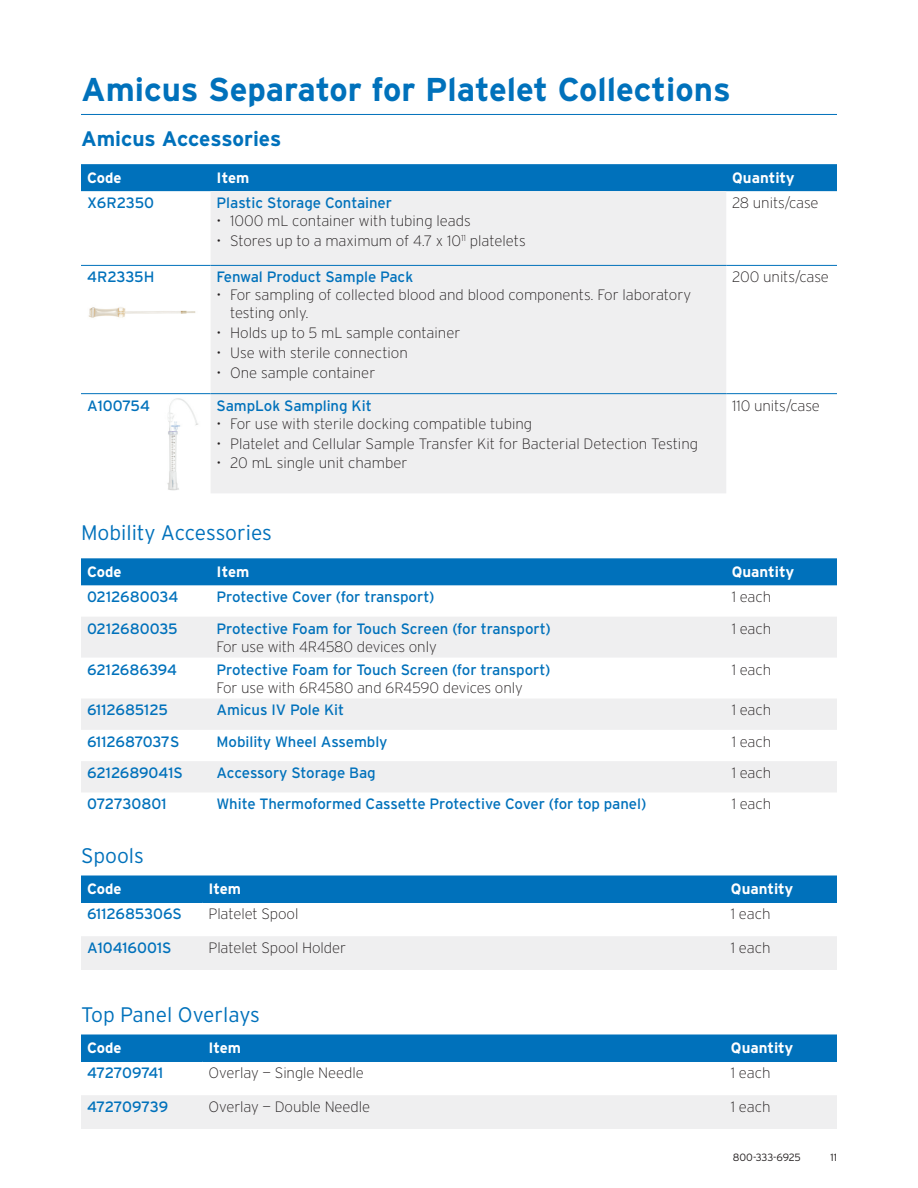
<style>
.page{position:relative;width:918px;height:1188px;background:#fff}
.page>*{position:absolute;margin:0;border:0;box-sizing:border-box;transform-origin:0 0}
.Headers{font:700 33px "Interstate";color:#0071bb}
._14pt_subheads_CHART{font:300 21px "Interstate";color:#0071bb}
._14pt_subheads_NO_rule{font:300 21px "Interstate";color:#0071bb}
._14pt_subheads_NO_rule-2{font:700 21px "Interstate";letter-spacing:-.005em;color:#0071bb}
.Body{font:200 15px/18px "Interstate";color:#231f20}
.Body-2{font:15px/18px "Interstate";letter-spacing:-.005em;color:#0071bb}
.Table_Label{font:15px "Interstate";color:#0071bb}
.Table_Header_White{font:700 15px "Interstate";color:#fff}
.Table_Label-2{font:15px "Interstate";letter-spacing:-.025em;color:#0071bb}
.t1{font:300 10.5px "Interstate";letter-spacing:-.015em;color:#231f20}
.s1{font-weight:200;color:#231f20}
</style>
<div class="page">
<hr style="left:81px;top:114px;width:756px;height:1px;background:#0071bb">
<div style="left:81px;top:558px;width:756px;height:27px;background:#0071bb"></div>
<svg style="left:81px;top:617px;width:756px;height:175px;fill:#efeff0"></svg>
<div style="left:81px;top:876px;width:756px;height:26px;background:#0071bb"></div>
<div style="left:81px;top:936px;width:756px;height:34px;background:#efeff0"></div>
<hr style="left:81px;top:902px;width:121px;height:1px;background:#0071bb">
<hr style="left:202px;top:902px;width:523px;height:1px;background:#0071bb">
<hr style="left:725px;top:902px;width:112px;height:1px;background:#0071bb">
<div style="left:81px;top:1035px;width:756px;height:26px;background:#0071bb"></div>
<div style="left:81px;top:1095px;width:756px;height:34px;background:#efeff0"></div>
<hr style="left:81px;top:1061px;width:121px;height:1px;background:#0071bb">
<hr style="left:202px;top:1061px;width:523px;height:1px;background:#0071bb">
<hr style="left:725px;top:1061px;width:112px;height:1px;background:#0071bb">
<div style="left:81px;top:164px;width:756px;height:27px;background:#0071bb"></div>
<div style="left:211px;top:191px;width:515px;height:302px;background:#efeff0"></div>
<hr style="left:81px;top:265px;width:130px;height:1px;background:#0071bb">
<hr style="left:211px;top:265px;width:515px;height:1px;background:#0071bb">
<hr style="left:726px;top:265px;width:111px;height:1px;background:#0071bb">
<hr style="left:81px;top:393px;width:130px;height:1px;background:#0071bb">
<hr style="left:211px;top:393px;width:515px;height:1px;background:#0071bb">
<hr style="left:726px;top:393px;width:111px;height:1px;background:#0071bb">
<img style="left:167px;top:398px;width:31px;height:93px">
<img style="left:88px;top:307px;width:108px;height:11px">
<p class="Headers" style="left:81px;top:71px;width:651px">Amicus Separator for Platelet Collections</p>
<p class="_14pt_subheads_NO_rule-2" style="left:81px;top:127px;width:202px">Amicus Accessories</p>
<p class="Table_Header_White" style="left:87px;top:169px;width:36px">Code</p>
<p class="Table_Header_White" style="left:217px;top:169px;width:34px">Item</p>
<p class="Table_Header_White" style="left:732px;top:169px;width:64px">Quantity</p>
<p class="Table_Label" style="left:87px;top:194px;width:69px">X6R2350</p>
<p class="Body-2" style="left:217px;top:194px;width:177px">Plastic Storage Container</p>
<p class="Body" style="left:217px;top:212px;width:256px">• 1000 mL container with tubing leads</p>
<p class="Body" style="left:217px;top:232px;width:311px">• Stores up to a maximum of 4.7 x 10<sup>11</sup> platelets</p>
<p class="Body" style="left:732px;top:194px;width:88px">28 units/case</p>
<p class="Table_Label" style="left:87px;top:269px;width:69px">4R2335H</p>
<p class="Body-2" style="left:217px;top:268px;width:198px">Fenwal Product Sample Pack</p>
<p class="Body" style="left:230px;top:286px;width:462px;text-indent:-14px">• For sampling of collected blood and blood components. For laboratory testing only.</p>
<p class="Body" style="left:217px;top:324px;width:245px">• Holds up to 5 mL sample container</p>
<p class="Body" style="left:217px;top:344px;width:193px">• Use with sterile connection</p>
<p class="Body" style="left:217px;top:364px;width:160px">• One sample container</p>
<p class="Table_Label" style="left:87px;top:397px;width:65px">A100754</p>
<p class="Body-2" style="left:217px;top:396px;width:157px">SampLok Sampling Kit</p>
<p class="Body" style="left:217px;top:414px;width:317px">• For use with sterile docking compatible tubing</p>
<p class="Body" style="left:217px;top:434px;width:483px">• Platelet and Cellular Sample Transfer Kit for Bacterial Detection Testing</p>
<p class="Body" style="left:217px;top:454px;width:192px">• 20 mL single unit chamber</p>
<p class="Body" style="left:732px;top:268px;width:98px">200 units/case</p>
<p class="Body" style="left:732px;top:396px;width:89px">110 units/case</p>
<p class="_14pt_subheads_NO_rule" style="left:81px;top:521px;width:192px">Mobility Accessories</p>
<p class="Table_Header_White" style="left:87px;top:564px;width:36px">Code</p>
<p class="Table_Header_White" style="left:217px;top:564px;width:34px">Item</p>
<p class="Table_Header_White" style="left:732px;top:564px;width:64px">Quantity</p>
<p class="Table_Label" style="left:87px;top:589px;width:93px">0212680034</p>
<p class="Body-2" style="left:217px;top:588px;width:219px">Protective Cover (for transport)</p>
<p class="Body" style="left:732px;top:588px;width:41px">1 each</p>
<p class="Table_Label" style="left:87px;top:620px;width:92px">0212680035</p>
<p class="Body-2" style="left:217px;top:619px;width:336px">Protective Foam for Touch Screen (for transport)<br><span class="s1">For use with 4R4580 devices only</span></p>
<p class="Body" style="left:732px;top:619px;width:41px">1 each</p>
<p class="Table_Label" style="left:87px;top:661px;width:92px">6212686394</p>
<p class="Body-2" style="left:217px;top:660px;width:335px">Protective Foam for Touch Screen (for transport)<br><span class="s1">For use with 6R4580 and 6R4590 devices only</span></p>
<p class="Body" style="left:732px;top:660px;width:41px">1 each</p>
<p class="Table_Label" style="left:87px;top:702px;width:83px">6112685125</p>
<p class="Body-2" style="left:217px;top:701px;width:129px">Amicus IV Pole Kit</p>
<p class="Body" style="left:732px;top:701px;width:41px">1 each</p>
<p class="Table_Label" style="left:87px;top:733px;width:94px">6112687037S</p>
<p class="Body-2" style="left:217px;top:732px;width:173px">Mobility Wheel Assembly</p>
<p class="Body" style="left:732px;top:733px;width:41px">1 each</p>
<p class="Table_Label" style="left:87px;top:764px;width:97px">6212689041S</p>
<p class="Body-2" style="left:217px;top:764px;width:161px">Accessory Storage Bag</p>
<p class="Body" style="left:732px;top:764px;width:41px">1 each</p>
<p class="Table_Label" style="left:87px;top:796px;width:81px">072730801</p>
<p class="Body-2" style="left:217px;top:795px;width:431px">White Thermoformed Cassette Protective Cover (for top panel)</p>
<p class="Body" style="left:732px;top:795px;width:41px">1 each</p>
<p class="_14pt_subheads_CHART" style="left:81px;top:844px;width:65px">Spools</p>
<p class="Table_Header_White" style="left:87px;top:881px;width:36px">Code</p>
<p class="Table_Header_White" style="left:208px;top:881px;width:34px">Item</p>
<p class="Table_Header_White" style="left:731px;top:881px;width:64px">Quantity</p>
<p class="Table_Label" style="left:87px;top:906px;width:96px">6112685306S</p>
<p class="Body" style="left:208px;top:905px;width:91px">Platelet Spool</p>
<p class="Body" style="left:731px;top:905px;width:41px">1 each</p>
<p class="Table_Label" style="left:87px;top:940px;width:86px">A10416001S</p>
<p class="Body" style="left:208px;top:939px;width:139px">Platelet Spool Holder</p>
<p class="Body" style="left:731px;top:939px;width:41px">1 each</p>
<p class="_14pt_subheads_CHART" style="left:81px;top:1003px;width:181px">Top Panel Overlays</p>
<p class="Table_Header_White" style="left:87px;top:1040px;width:36px">Code</p>
<p class="Table_Header_White" style="left:208px;top:1040px;width:34px">Item</p>
<p class="Table_Header_White" style="left:731px;top:1040px;width:64px">Quantity</p>
<p class="Table_Label-2" style="left:87px;top:1065px;width:78px">472709741</p>
<p class="Body" style="left:208px;top:1064px;width:157px">Overlay — Single Needle</p>
<p class="Body" style="left:731px;top:1064px;width:41px">1 each</p>
<p class="Table_Label-2" style="left:87px;top:1099px;width:83px">472709739</p>
<p class="Body" style="left:208px;top:1098px;width:163px">Overlay — Double Needle</p>
<p class="Body" style="left:731px;top:1098px;width:41px">1 each</p>
<p class="t1" style="left:733px;top:1151px;width:70px">800-333-6925</p>
<p class="t1" style="left:830px;top:1151px;width:8px">11</p>
</div>
